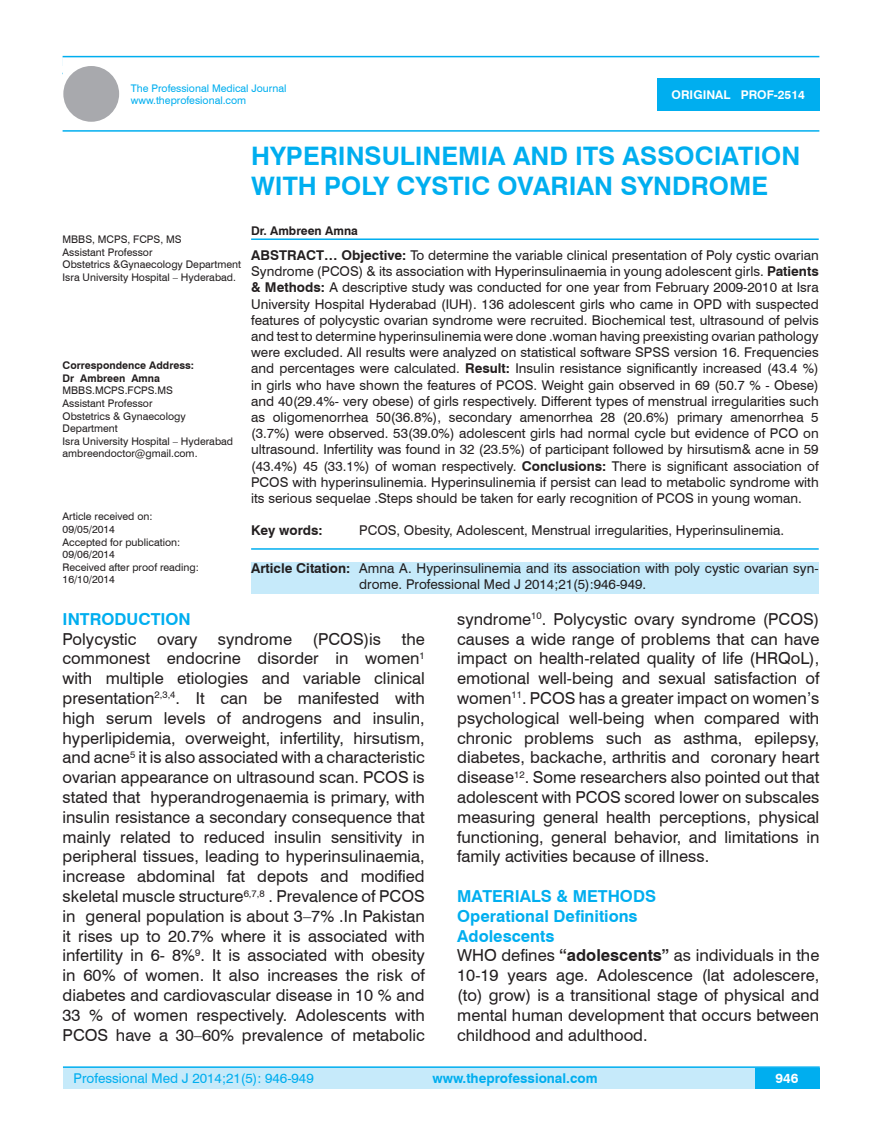
<style>
.page{position:relative;width:882px;height:1145px;background:#fff}
.page>*{position:absolute;margin:0;border:0;box-sizing:border-box;transform-origin:0 0}
.t1{font:700 25.5px/30.6px "Swiss 721 BT";color:#00aeef}
.t2{font:16.5px/19.8px "Swiss 721 BT";color:#231f20;text-align:justify}
.t3{font:700 16.5px "Swiss 721 BT";color:#00aeef}
.t4{font:13.5px/16.2px "Swiss 721 BT";color:#231f20}
.t5{font:13.5px "Swiss 721 BT";color:#00aeef}
.t6{font:700 13.5px "Swiss 721 BT";color:#00aeef}
.t7{font:700 13.5px "Swiss 721 BT";color:#231f20}
.t8{font:700 13.5px "Swiss 721 BT";color:#fff}
.t9{font:700 12px "Swiss 721 BT";color:#fff}
.t10{font:700 12px "Swiss 721 BT";color:#231f20}
.t11{font:10.5px "Swiss 721 BT";color:#231f20}
.t12{font:10.5px "Swiss 721 BT";color:#00aeef}
.t13{font:700 10.5px "Swiss 721 BT";color:#231f20}
.s1{font-weight:700}
</style>
<div class="page">
<div style="left:63px;top:1067px;width:756px;height:21px;background:#c6eafa"></div>
<hr style="left:63px;top:1066px;width:756px;height:2px;background:#00aeef">
<div style="left:754px;top:1068px;width:65px;height:20px;background:#00aeef"></div>
<div style="left:251px;top:562px;width:567px;height:32px;background:#c6eafa"></div>
<hr style="left:63px;top:56px;width:756px;height:1px;background:#00aeef">
<hr style="left:63px;top:130px;width:756px;height:2px;background:#00aeef">
<div style="left:63px;top:66px;width:56px;height:56px;background:#a8a9ad;border-radius:50%"></div>
<div style="left:657px;top:78px;width:162px;height:33px;background:#00aeef"></div>
<hr style="left:251px;top:238px;width:567px;height:2px;background:#00aeef">
<hr style="left:251px;top:548px;width:567px;height:2px;background:#00aeef">
<p class="t12" style="left:131px;top:81px;width:157px">The Professional Medical Journal</p>
<p class="t12" style="left:131px;top:93px;width:117px">www.theprofesional.com</p>
<p class="t1" style="left:251px;top:139px;width:550px">HYPERINSULINEMIA AND ITS ASSOCIATION<br>WITH POLY CYSTIC OVARIAN SYNDROME</p>
<p class="t10" style="left:251px;top:222px;width:108px">Dr. Ambreen Amna</p>
<p class="t9" style="left:671px;top:87px;width:135px">ORIGINAL PROF-2514</p>
<p class="t11" style="left:63px;top:232px;width:120px">MBBS, MCPS, FCPS, MS</p>
<p class="t11" style="left:63px;top:245px;width:91px">Assistant Professor</p>
<p class="t11" style="left:63px;top:257px;width:180px">Obstetrics &amp;Gynaecology Department</p>
<p class="t11" style="left:63px;top:270px;width:175px">Isra University Hospital – Hyderabad.</p>
<p class="t4" style="left:251px;top:246px;width:569px;text-align:justify"><span class="s1">ABSTRACT… Objective:</span> To determine the variable clinical presentation of Poly cystic ovarian Syndrome (PCOS) &amp; its association with Hyperinsulinaemia in young adolescent girls. <span class="s1">Patients &amp; Methods:</span> A descriptive study was conducted for one year from February 2009-2010 at Isra University Hospital Hyderabad (IUH). 136 adolescent girls who came in OPD with suspected features of polycystic ovarian syndrome were recruited. Biochemical test, ultrasound of pelvis and test to determine hyperinsulinemia were done .woman having preexisting ovarian pathology were excluded. All results were analyzed on statistical software SPSS version 16. Frequencies and percentages were calculated. <span class="s1">Result:</span> Insulin resistance significantly increased (43.4 %) in girls who have shown the features of PCOS. Weight gain observed in 69 (50.7 % - Obese) and 40(29.4%- very obese) of girls respectively. Different types of menstrual irregularities such as oligomenorrhea 50(36.8%), secondary amenorrhea 28 (20.6%) primary amenorrhea 5 (3.7%) were observed. 53(39.0%) adolescent girls had normal cycle but evidence of PCO on ultrasound. Infertility was found in 32 (23.5%) of participant followed by hirsutism&amp; acne in 59 (43.4%) 45 (33.1%) of woman respectively. <span class="s1">Conclusions:</span> There is significant association of PCOS with hyperinsulinemia. Hyperinsulinemia if persist can lead to metabolic syndrome with its serious sequelae .Steps should be taken for early recognition of PCOS in young woman.</p>
<p class="t7" style="left:251px;top:521px;width:73px">Key words:</p>
<p class="t4" style="left:359px;top:522px;width:426px">PCOS, Obesity, Adolescent, Menstrual irregularities, Hyperinsulinemia.</p>
<p class="t13" style="left:63px;top:358px;width:133px">Correspondence Address:</p>
<p class="t13" style="left:63px;top:371px;width:99px">Dr Ambreen Amna</p>
<p class="t11" style="left:63px;top:383px;width:112px">MBBS.MCPS.FCPS.MS</p>
<p class="t11" style="left:63px;top:396px;width:91px">Assistant Professor</p>
<p class="t11" style="left:63px;top:408px;width:125px">Obstetrics &amp; Gynaecology</p>
<p class="t11" style="left:63px;top:421px;width:57px">Department</p>
<p class="t11" style="left:63px;top:434px;width:172px">Isra University Hospital – Hyderabad</p>
<p class="t11" style="left:63px;top:446px;width:136px">ambreendoctor@gmail.com.</p>
<p class="t11" style="left:63px;top:509px;width:91px">Article received on:</p>
<p class="t11" style="left:63px;top:522px;width:54px">09/05/2014</p>
<p class="t11" style="left:63px;top:534px;width:119px">Accepted for publication:</p>
<p class="t11" style="left:63px;top:547px;width:54px">09/06/2014</p>
<p class="t11" style="left:63px;top:560px;width:138px">Received after proof reading:</p>
<p class="t11" style="left:63px;top:572px;width:54px">16/10/2014</p>
<p class="t3" style="left:63px;top:607px;width:130px">INTRODUCTION</p>
<p class="t2" style="left:63px;top:628px;width:363px">Polycystic ovary syndrome (PCOS)is the commonest endocrine disorder in women<sup>1 </sup>with multiple etiologies and variable clinical presentation<sup>2,3,4</sup>. It can be manifested with high serum levels of androgens and insulin, hyperlipidemia, overweight, infertility, hirsutism, and acne<sup>5</sup> it is also associated with a characteristic ovarian appearance on ultrasound scan. PCOS is stated that hyperandrogenaemia is primary, with insulin resistance a secondary consequence that mainly related to reduced insulin sensitivity in peripheral tissues, leading to hyperinsulinaemia, increase abdominal fat depots and modified skeletal muscle structure<sup>6,7,8</sup> . Prevalence of PCOS in general population is about 3–7% .In Pakistan it rises up to 20.7% where it is associated with infertility in 6- 8%<sup>9</sup>. It is associated with obesity in 60% of women. It also increases the risk of diabetes and cardiovascular disease in 10 % and 33 % of women respectively. Adolescents with PCOS have a 30–60% prevalence of metabolic</p>
<p class="t4" style="left:359px;top:559px;width:460px;text-indent:-108px"><span class="s1">Article Citation:</span> Amna A. Hyperinsulinemia and its association with poly cystic ovarian syn&shy;drome. Professional Med J 2014;21(5):946-949.</p>
<p class="t2" style="left:457px;top:608px;width:363px">syndrome<sup>10</sup>. Polycystic ovary syndrome (PCOS) causes a wide range of problems that can have impact on health-related quality of life (HRQoL), emotional well-being and sexual satisfaction of women<sup>11</sup>. PCOS has a greater impact on women’s psychological well-being when compared with chronic problems such as asthma, epilepsy, diabetes, backache, arthritis and coronary heart disease<sup>12</sup>. Some researchers also pointed out that adolescent with PCOS scored lower on subscales measuring general health perceptions, physical functioning, general behavior, and limitations in family activities because of illness.</p>
<p class="t3" style="left:457px;top:884px;width:200px">MATERIALS &amp; METHODS</p>
<p class="t3" style="left:457px;top:904px;width:182px">Operational Definitions</p>
<p class="t3" style="left:457px;top:924px;width:99px">Adolescents</p>
<p class="t2" style="left:457px;top:945px;width:363px">WHO defines <span class="s1">“adolescents”</span> as individuals in the 10-19 years age. Adolescence (lat adolescere, (to) grow) is a transitional stage of physical and mental human development that occurs between childhood and adulthood.</p>
<p class="t5" style="left:74px;top:1069px;width:241px">Professional Med J 2014;21(5): 946-949</p>
<p class="t6" style="left:432px;top:1069px;width:167px">www.theprofessional.com</p>
<p class="t8" style="left:775px;top:1069px;width:24px">946</p>
</div>
